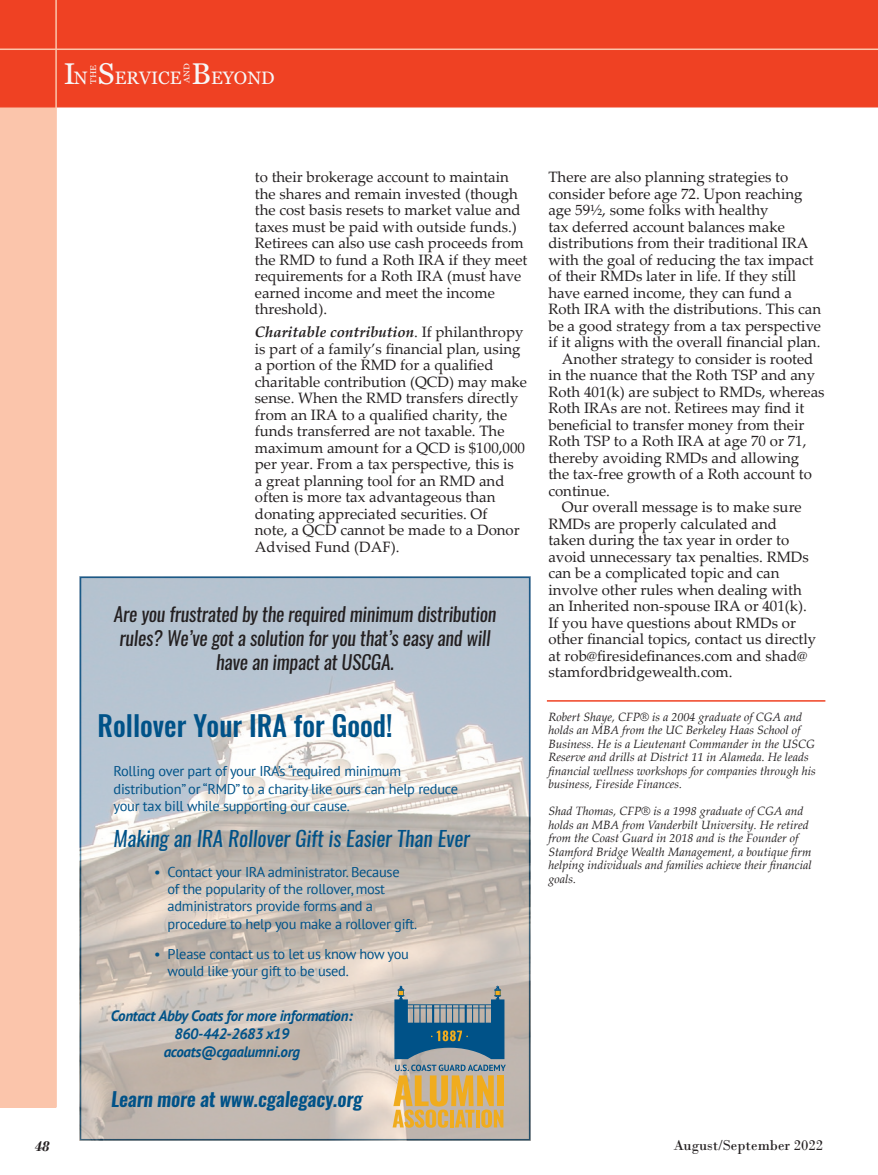
<style>
.page{position:relative;width:878px;height:1175px;background:#fff}
.page>*{position:absolute;margin:0;border:0;box-sizing:border-box;transform-origin:0 0}
.t1{font:30px "Georgia";color:#f7f7f8}
.t2{font:500 28.05px "Oswald";color:#005288}
.t3{font:italic 21px "Oswald";color:#005288}
.t4{font:italic 19.5px/24px "Oswald";letter-spacing:-.01em;color:#231f20;text-align:center}
.t5{font:italic 600 19.5px "Oswald";letter-spacing:-.01em;color:#005288}
.t6{font:18px "Georgia";color:#f7f7f8}
.t7{font:15px/16.5px "Palatino Linotype";color:#231f20}
.t8{font:italic 700 15px/18px "PT Sans";letter-spacing:-.02em;color:#005288;text-align:center}
.t9{font:15px "Bodoni";color:#231f20}
.t10{font:italic 700 15px "Bodoni";color:#231f20}
.t11{font:14.25px/17.1px "PT Sans";letter-spacing:-.02em;color:#005288}
.t12{font:italic 12px/13.5px "Palatino Linotype";color:#231f20}
.t13{font:8.25px "Georgia";color:#f7f7f8;scale:1.1 1}
.s1{font-size:18px}
.s2{font-size:30px}
.s3{font-weight:700;font-style:italic}
</style>
<div class="page">
<div style="left:0;top:100px;width:56px;height:1007px;background:#fbc5ab"></div>
<div style="left:0;top:0;width:878px;height:107px;background:#ef4123"></div>
<hr style="left:0;top:49px;width:878px;height:1px;background:#fbc5ab">
<hr style="left:55px;top:0;width:2px;height:1107px;background:#fbc5ab">
<hr style="left:547px;top:700px;width:278px;height:1px;background:#ef4123">
<img style="left:80px;top:576px;width:450px;height:564px">
<svg style="left:392px;top:985px;width:114px;height:142px;background:#929785"></svg>
<div style="left:497px;top:1075px;width:7px;height:31px;background:#f0ac1e"></div>
<h1 class="t1" style="left:64px;top:55px;width:25px">I<span class="s1">N</span></h1>
<p class="t13" style="left:88px;top:84px;width:19px;rotate:-90deg">THE</p>
<p class="t6" style="left:98px;top:67px;width:85px"><span class="s2">S</span>ERVICE</p>
<p class="t13" style="left:182px;top:83px;width:20px;rotate:-90deg">AND</p>
<p class="t6" style="left:191px;top:67px;width:85px"><span class="s2">B</span>EYOND</p>
<p class="t10" style="left:34px;top:1137px;width:16px">48</p>
<p class="t7" style="left:255px;top:168px;width:274px">to their brokerage account to maintain the shares and remain invested (though the cost basis resets to market value and taxes must be paid with outside funds.)<br>Retirees can also use cash proceeds from the RMD to fund a Roth IRA if they meet requirements for a Roth IRA (must have earned income and meet the income threshold).</p>
<p class="t7" style="left:255px;top:323px;width:274px"><span class="s3">Charitable contribution</span>. If philanthropy is part of a family’s financial plan, using a portion of the RMD for a qualified charitable contribution (QCD) may make sense. When the RMD transfers directly from an IRA to a qualified charity, the funds transferred are not taxable. The maximum amount for a QCD is $100,000 per year. From a tax perspective, this is<br>a great planning tool for an RMD and often is more tax advantageous than donating appreciated securities. Of<br>note, a QCD cannot be made to a Donor Advised Fund (DAF).</p>
<h3 class="t4" style="left:114px;top:602px;width:384px">Are you frustrated by the required minimum distribution rules? We’ve got a solution for you that’s easy and will have an impact at USCGA.</h3>
<h2 class="t2" style="left:98px;top:706px;width:296px">Rollover Your IRA for Good!</h2>
<p class="t11" style="left:114px;top:762px;width:346px">Rolling over part of your IRA’s “required minimum distribution” or “RMD” to a charity like ours can help reduce your tax bill while supporting our cause.</p>
<h3 class="t3" style="left:114px;top:823px;width:358px">Making an IRA Rollover Gift is Easier Than Ever</h3>
<p class="t11" style="left:168px;top:863px;width:251px;text-indent:-14px">• Contact your IRA administrator. Because<br>of the popularity of the rollover, most administrators provide forms and a procedure to help you make a rollover gift.</p>
<p class="t11" style="left:168px;top:945px;width:243px;text-indent:-14px">• Please contact us to let us know how you would like your gift to be used.</p>
<p class="t8" style="left:111px;top:1006px;width:243px">Contact Abby Coats for more information:<br>860-442-2683 x19 acoats@cgaalumni.org</p>
<h3 class="t5" style="left:111px;top:1085px;width:253px">Learn more at www.cgalegacy.org</h3>
<p class="t7" style="left:548px;top:168px;width:241px">There are also planning strategies to</p>
<p class="t7" style="left:548px;top:185px;width:255px">consider before age 72. Upon reaching</p>
<p class="t7" style="left:548px;top:201px;width:222px">age 59½, some folks with healthy</p>
<p class="t7" style="left:548px;top:218px;width:238px">tax deferred account balances make</p>
<p class="t7" style="left:548px;top:234px;width:262px">distributions from their traditional IRA</p>
<p class="t7" style="left:548px;top:251px;width:267px">with the goal of reducing the tax impact</p>
<p class="t7" style="left:548px;top:267px;width:249px">of their RMDs later in life. If they still</p>
<p class="t7" style="left:548px;top:284px;width:245px">have earned income, they can fund a</p>
<p class="t7" style="left:548px;top:300px;width:274px">Roth IRA with the distributions. This can</p>
<p class="t7" style="left:548px;top:317px;width:274px">be a good strategy from a tax perspective</p>
<p class="t7" style="left:548px;top:333px;width:273px">if it aligns with the overall financial plan.</p>
<p class="t7" style="left:562px;top:350px;width:253px">Another strategy to consider is rooted</p>
<p class="t7" style="left:548px;top:366px;width:268px">in the nuance that the Roth TSP and any</p>
<p class="t7" style="left:548px;top:383px;width:278px">Roth 401(k) are subject to RMDs, whereas</p>
<p class="t7" style="left:548px;top:399px;width:257px">Roth IRAs are not. Retirees may find it</p>
<p class="t7" style="left:548px;top:416px;width:257px">beneficial to transfer money from their</p>
<p class="t7" style="left:548px;top:432px;width:259px">Roth TSP to a Roth IRA at age 70 or 71,</p>
<p class="t7" style="left:548px;top:449px;width:252px">thereby avoiding RMDs and allowing</p>
<p class="t7" style="left:548px;top:465px;width:265px">the tax-free growth of a Roth account to</p>
<p class="t7" style="left:548px;top:482px;width:63px">continue.</p>
<p class="t7" style="left:562px;top:498px;width:241px">Our overall message is to make sure</p>
<p class="t7" style="left:548px;top:515px;width:230px">RMDs are properly calculated and</p>
<p class="t7" style="left:548px;top:531px;width:242px">taken during the tax year in order to</p>
<p class="t7" style="left:548px;top:548px;width:262px">avoid unnecessary tax penalties. RMDs</p>
<p class="t7" style="left:548px;top:564px;width:233px">can be a complicated topic and can</p>
<p class="t7" style="left:548px;top:581px;width:255px">involve other rules when dealing with</p>
<p class="t7" style="left:548px;top:597px;width:260px">an Inherited non-spouse IRA or 401(k).</p>
<p class="t7" style="left:548px;top:614px;width:249px">If you have questions about RMDs or</p>
<p class="t7" style="left:548px;top:630px;width:269px">other financial topics, contact us directly</p>
<p class="t7" style="left:548px;top:647px;width:261px">at rob@firesidefinances.com and shad@</p>
<p class="t7" style="left:548px;top:663px;width:186px">stamfordbridgewealth.com.</p>
<p class="t12" style="left:548px;top:709px;width:269px">Robert Shaye, CFP® is a 2004 graduate of CGA and holds an MBA from the UC Berkeley Haas School of Business. He is a Lieutenant Commander in the USCG Reserve and drills at District 11 in Alameda. He leads financial wellness workshops for companies through his business, Fireside Finances.</p>
<p class="t12" style="left:548px;top:804px;width:265px">Shad Thomas, CFP® is a 1998 graduate of CGA and holds an MBA from Vanderbilt University. He retired from the Coast Guard in 2018 and is the Founder of Stamford Bridge Wealth Management, a boutique firm helping individuals and families achieve their financial goals.</p>
<p class="t9" style="left:673px;top:1136px;width:151px">August/September 2022</p>
</div>
